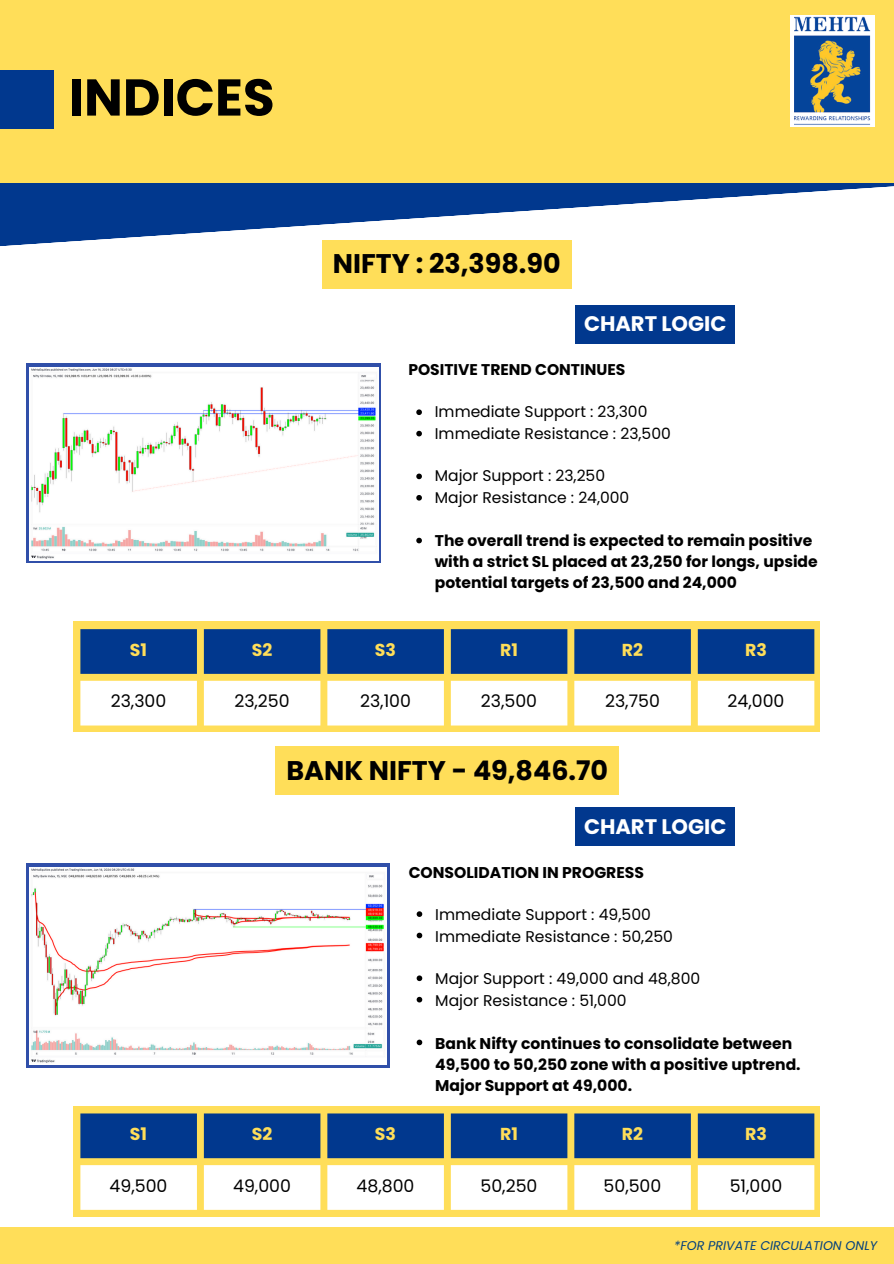
<style>
.page{position:relative;width:894px;height:1264px;background:#fff}
.page>*{position:absolute;margin:0;border:0;box-sizing:border-box;transform-origin:0 0}
.t1{font:700 51.6px "Poppins";color:#000}
.t2{font:700 27px "Poppins";color:#000}
.t3{font:700 21px "Poppins";color:#fff}
.t4{font:17.25px "Poppins";color:#000}
.t5{font:700 17.25px "Poppins";color:#ffde59}
.t6{font:700 15.6px/21.3px "Poppins";color:#000}
.t7{font:15.6px "Poppins";color:#000}
.t8{font:italic 12.6px "Poppins";color:#04407d}
</style>
<div class="page">
<svg style="left:0;top:182px;width:893px;height:65px;fill:#01388e"></svg>
<div style="left:0;top:0;width:893px;height:182px;background:#ffde59"></div>
<svg style="left:26px;top:364px;width:355px;height:199px;fill:#304fa9"></svg>
<img style="left:29px;top:367px;width:349px;height:193px">
<div style="left:0;top:1226px;width:893px;height:37px;background:#ffde59"></div>
<div style="left:0;top:71px;width:54px;height:58px;background:#01388e"></div>
<div style="left:74px;top:621px;width:745px;height:111px;background:#ffde59"></div>
<svg style="left:80px;top:629px;width:734px;height:45px;background:#0e408b"></svg>
<svg style="left:80px;top:680px;width:734px;height:45px;background:#fffcf4"></svg>
<svg style="left:416px;top:409px;width:6px;height:6px"></svg>
<svg style="left:416px;top:431px;width:6px;height:5px"></svg>
<svg style="left:416px;top:473px;width:6px;height:6px"></svg>
<svg style="left:416px;top:495px;width:6px;height:5px"></svg>
<svg style="left:416px;top:537px;width:6px;height:6px"></svg>
<div style="left:322px;top:240px;width:249px;height:48px;background:#ffde59"></div>
<div style="left:575px;top:305px;width:159px;height:38px;background:#01388e"></div>
<div style="left:790px;top:15px;width:84px;height:111px;background:#fff"></div>
<img style="left:794px;top:16px;width:76px;height:109px">
<div style="left:575px;top:807px;width:159px;height:39px;background:#01388e"></div>
<svg style="left:26px;top:863px;width:363px;height:204px;background:#4e69b5"></svg>
<img style="left:29px;top:867px;width:357px;height:197px">
<div style="left:74px;top:1105px;width:745px;height:111px;background:#ffde59"></div>
<svg style="left:80px;top:1113px;width:734px;height:45px;background:#0f418a"></svg>
<svg style="left:80px;top:1165px;width:734px;height:44px;background:#fffdf6"></svg>
<div style="left:276px;top:746px;width:342px;height:48px;background:#ffde59"></div>
<svg style="left:416px;top:911px;width:6px;height:5px"></svg>
<svg style="left:416px;top:932px;width:6px;height:6px"></svg>
<svg style="left:416px;top:975px;width:6px;height:6px"></svg>
<svg style="left:416px;top:996px;width:6px;height:6px"></svg>
<svg style="left:416px;top:1039px;width:6px;height:6px"></svg>
<p class="t1" style="left:69px;top:61px;width:207px">INDICES</p>
<p class="t2" style="left:333px;top:245px;width:229px">NIFTY : 23,398.90</p>
<p class="t3" style="left:584px;top:309px;width:144px">CHART LOGIC</p>
<p class="t6" style="left:408px;top:358px;width:218px">POSITIVE TREND CONTINUES</p>
<p class="t7" style="left:434px;top:401px;width:214px">Immediate Support : 23,300</p>
<p class="t7" style="left:434px;top:422px;width:237px">Immediate Resistance : 23,500</p>
<p class="t7" style="left:434px;top:465px;width:172px">Major Support : 23,250</p>
<p class="t7" style="left:434px;top:486px;width:196px">Major Resistance : 24,000</p>
<p class="t6" style="left:434px;top:529px;width:384px">The overall trend is expected to remain positive with a strict SL placed at 23,250 for longs, upside potential targets of 23,500 and 24,000</p>
<h1 class="t5" style="left:130px;top:637px;width:19px">S1</h1>
<p class="t5" style="left:252px;top:637px;width:22px">S2</p>
<h2 class="t5" style="left:375px;top:637px;width:23px">S3</h2>
<h3 class="t5" style="left:500px;top:637px;width:19px">R1</h3>
<p class="t5" style="left:621px;top:637px;width:23px">R2</p>
<h4 class="t5" style="left:744px;top:637px;width:23px">R3</h4>
<p class="t4" style="left:111px;top:689px;width:57px">23,300</p>
<p class="t4" style="left:234px;top:689px;width:57px">23,250</p>
<p class="t4" style="left:360px;top:689px;width:52px">23,100</p>
<p class="t4" style="left:481px;top:689px;width:58px">23,500</p>
<p class="t4" style="left:605px;top:689px;width:56px">23,750</p>
<p class="t4" style="left:727px;top:689px;width:58px">24,000</p>
<p class="t2" style="left:286px;top:751px;width:323px">BANK NIFTY - 49,846.70</p>
<p class="t3" style="left:584px;top:812px;width:144px">CHART LOGIC</p>
<p class="t6" style="left:408px;top:861px;width:237px">CONSOLIDATION IN PROGRESS</p>
<p class="t7" style="left:435px;top:903px;width:217px">Immediate Support : 49,500</p>
<p class="t7" style="left:435px;top:925px;width:239px">Immediate Resistance : 50,250</p>
<p class="t7" style="left:435px;top:968px;width:266px">Major Support : 49,000 and 48,800</p>
<p class="t7" style="left:435px;top:989px;width:193px">Major Resistance : 51,000</p>
<p class="t6" style="left:435px;top:1032px;width:367px">Bank Nifty continues to consolidate between<br>49,500 to 50,250 zone with a positive uptrend.<br>Major Support at 49,000.</p>
<p class="t5" style="left:130px;top:1121px;width:19px">S1</p>
<h2 class="t5" style="left:252px;top:1121px;width:22px">S2</h2>
<h3 class="t5" style="left:375px;top:1121px;width:23px">S3</h3>
<p class="t5" style="left:500px;top:1121px;width:19px">R1</p>
<h4 class="t5" style="left:621px;top:1121px;width:23px">R2</h4>
<p class="t5" style="left:744px;top:1121px;width:23px">R3</p>
<p class="t4" style="left:110px;top:1173px;width:59px">49,500</p>
<p class="t4" style="left:233px;top:1173px;width:59px">49,000</p>
<p class="t4" style="left:356px;top:1173px;width:59px">48,800</p>
<p class="t4" style="left:480px;top:1173px;width:58px">50,250</p>
<p class="t4" style="left:603px;top:1173px;width:59px">50,500</p>
<p class="t4" style="left:729px;top:1173px;width:54px">51,000</p>
<p class="t8" style="left:674px;top:1236px;width:204px">*FOR PRIVATE CIRCULATION ONLY</p>
</div>
